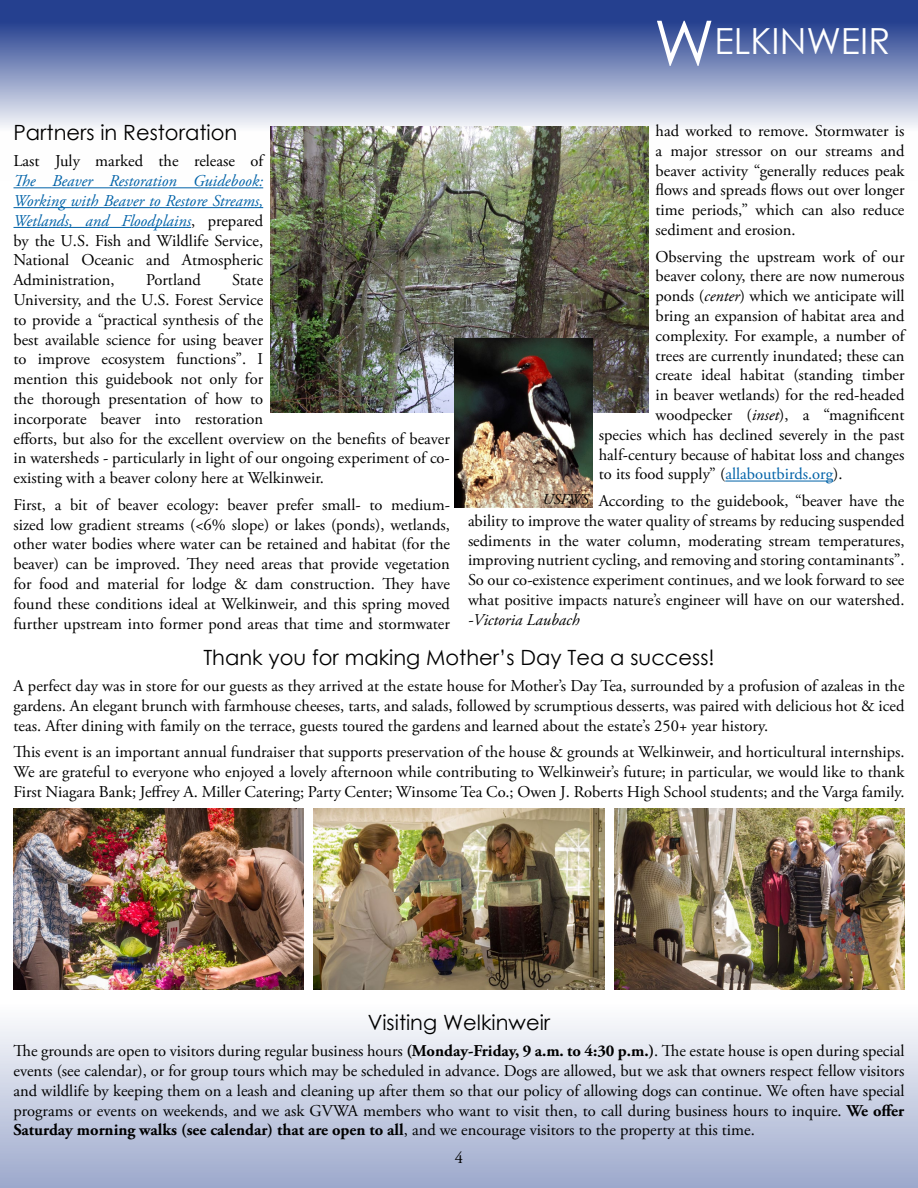
<style>
.page{position:relative;width:918px;height:1188px;background:#fff}
.page>*{position:absolute;margin:0;border:0;box-sizing:border-box;transform-origin:0 0}
.t1{font:36px "Century Gothic";color:#fff}
.t2{font:21px "Century Gothic";color:#000}
.t3{font:16.5px/19.8px "Adobe Garamond Pro";color:#000;text-align:justify}
.t4{font:italic 16.5px/19.8px "Adobe Garamond Pro";color:#0062a8;text-align:justify}
.t5{font:italic 16.5px "Adobe Garamond Pro";color:#000}
.t6{font:italic 15px "Adobe Garamond Pro";color:#000}
.s1{font-size:63px}
.s2{font-style:normal;color:#000}
.s3{font-style:italic}
.s4{color:#0062a8}
.s5{font-weight:700}
</style>
<div class="page">
<div style="left:0;top:990px;width:918px;height:198px;background:linear-gradient(to bottom,#fff,#9da9cc)"></div>
<svg style="left:0;top:0;width:918px;height:128px;background:#7a8bba"></svg>
<hr style="left:14px;top:187px;width:249px;height:1px;background:#0062a8">
<hr style="left:14px;top:207px;width:249px;height:1px;background:#0062a8">
<hr style="left:14px;top:227px;width:177px;height:1px;background:#0062a8">
<hr style="left:725px;top:481px;width:108px;height:1px;background:#0062a8">
<img style="left:14px;top:808px;width:290px;height:182px">
<img style="left:314px;top:808px;width:290px;height:182px">
<img style="left:614px;top:808px;width:290px;height:182px">
<img style="left:270px;top:126px;width:379px;height:286px">
<img style="left:454px;top:338px;width:138px;height:170px">
<h1 class="t1" style="left:654px;top:16px;width:238px"><span class="s1">W</span>ELKINWEIR</h1>
<p class="t2" style="left:14px;top:118px;width:225px">Partners in Restoration</p>
<p class="t3" style="left:14px;top:152px;width:251px">Last July marked the release of</p>
<p class="t4" style="left:14px;top:172px;width:251px">The Beaver Restoration Guidebook:<br>Working with Beaver to Restore Streams, Wetlands, and Floodplains<span class="s2">, prepared by the U.S. Fish and Wildlife Service, National Oceanic and Atmospheric Administration,</span></p>
<p class="t3" style="left:656px;top:121px;width:250px">had worked to remove. Stormwater is a major stressor on our streams and beaver activity “generally reduces peak flows and spreads flows out over longer time periods,” which can also reduce sediment and erosion.</p>
<p class="t3" style="left:656px;top:247px;width:250px">Observing the upstream work of our</p>
<p class="t3" style="left:656px;top:267px;width:250px">beaver colony, there are now numerous</p>
<p class="t3" style="left:656px;top:287px;width:250px">ponds (<span class="s3">center</span>) which we anticipate will</p>
<p class="t3" style="left:656px;top:306px;width:250px">bring an expansion of habitat area and</p>
<p class="t3" style="left:656px;top:326px;width:250px">complexity. For example, a number of</p>
<p class="t3" style="left:656px;top:346px;width:250px">trees are currently inundated; these can</p>
<p class="t3" style="left:656px;top:366px;width:250px">create ideal habitat (standing timber</p>
<p class="t3" style="left:656px;top:386px;width:250px">in beaver wetlands) for the red-headed</p>
<p class="t3" style="left:656px;top:405px;width:250px">woodpecker (<span class="s3">inset</span>), a “magnificent</p>
<p class="t3" style="left:599px;top:425px;width:307px">species which has declined severely in the past</p>
<p class="t3" style="left:599px;top:445px;width:307px">half-century because of habitat loss and changes</p>
<p class="t3" style="left:599px;top:465px;width:245px">to its food supply” (<span class="s4">allaboutbirds.org</span>).</p>
<p class="t3" style="left:468px;top:491px;width:438px;text-indent:131px">According to the guidebook, “beaver have the ability to improve the water quality of streams by reducing suspended sediments in the water column, moderating stream temperatures, improving nutrient cycling, and removing and storing contaminants”.<br>So our co-existence experiment continues, and we look forward to see what positive impacts nature’s engineer will have on our watershed.</p>
<p class="t5" style="left:468px;top:610px;width:113px">-Victoria Laubach</p>
<p class="t2" style="left:203px;top:643px;width:513px">Thank you for making Mother’s Day Tea a success!</p>
<p class="t3" style="left:14px;top:677px;width:893px">A perfect day was in store for our guests as they arrived at the estate house for Mother’s Day Tea, surrounded by a profusion of azaleas in the gardens. An elegant brunch with farmhouse cheeses, tarts, and salads, followed by scrumptious desserts, was paired with delicious hot &amp; iced teas. After dining with family on the terrace, guests toured the gardens and learned about the estate’s 250+ year history.</p>
<p class="t3" style="left:14px;top:743px;width:893px">This event is an important annual fundraiser that supports preservation of the house &amp; grounds at Welkinweir, and horticultural internships.<br>We are grateful to everyone who enjoyed a lovely afternoon while contributing to Welkinweir’s future; in particular, we would like to thank First Niagara Bank; Jeffrey A. Miller Catering; Party Center; Winsome Tea Co.; Owen J. Roberts High School students; and the Varga family.</p>
<p class="t3" style="left:146px;top:271px;width:56px">Portland</p>
<p class="t3" style="left:14px;top:271px;width:438px;text-align:left;text-indent:219px">State<br>University, and the U.S. Forest Service<br>to provide a “practical synthesis of the<br>best available science for using beaver<br>to improve ecosystem functions”. I<br>mention this guidebook not only for<br>the thorough presentation of how to<br>incorporate beaver into restoration<br>efforts, but also for the excellent overview on the benefits of beaver in watersheds - particularly in light of our ongoing experiment of co&shy;existing with a beaver colony here at Welkinweir.</p>
<p class="t3" style="left:14px;top:495px;width:438px">First, a bit of beaver ecology: beaver prefer small- to medium&shy;sized low gradient streams (&lt;6% slope) or lakes (ponds), wetlands, other water bodies where water can be retained and habitat (for the beaver) can be improved. They need areas that provide vegetation for food and material for lodge &amp; dam construction. They have found these conditions ideal at Welkinweir, and this spring moved further upstream into former pond areas that time and stormwater</p>
<p class="t6" style="left:543px;top:490px;width:48px">USFWS</p>
<p class="t2" style="left:368px;top:1007px;width:184px">Visiting Welkinweir</p>
<p class="t3" style="left:14px;top:1042px;width:892px">The grounds are open to visitors during regular business hours <span class="s5">(Monday-Friday, 9 a.m. to 4:30 p.m.)</span>. The estate house is open during special events (see calendar), or for group tours which may be scheduled in advance. Dogs are allowed, but we ask that owners respect fellow visitors and wildlife by keeping them on a leash and cleaning up after them so that our policy of allowing dogs can continue. We often have special programs or events on weekends, and we ask GVWA members who want to visit then, to call during business hours to inquire. <span class="s5">We offer Saturday morning walks (see calendar) that are open to all</span>, and we encourage visitors to the property at this time.</p>
<p class="t3" style="left:455px;top:1149px;width:10px">4</p>
</div>
